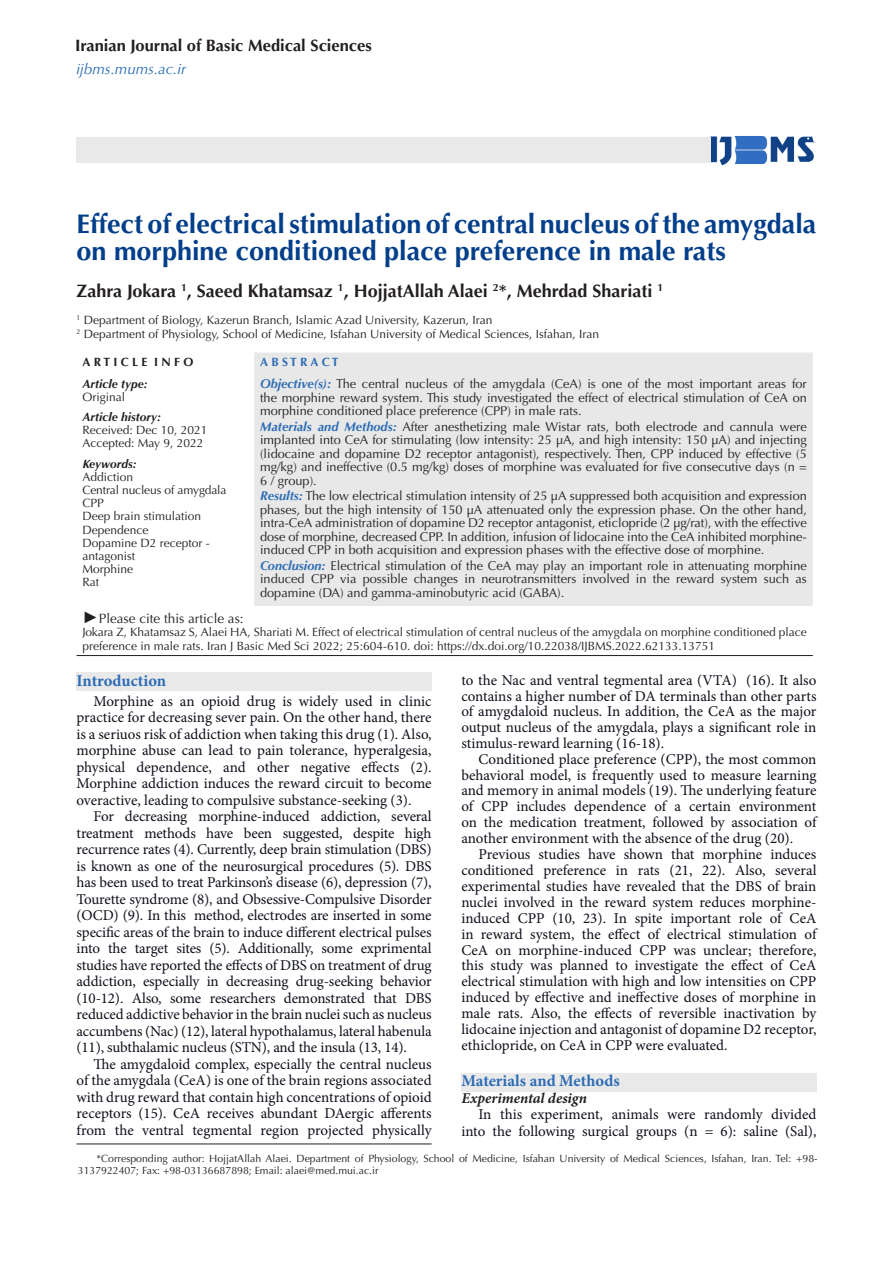
<style>
.page{position:relative;width:893px;height:1263px;background:#fff}
.page>*{position:absolute;margin:0;border:0;box-sizing:border-box;transform-origin:0 0}
.t1{font:700 27px/27px "Optima LT Std";color:#023e8a}
.t2{font:700 18px "Optima LT Std";color:#231f20}
.t3{font:700 16.5px "Optima LT Std";color:#231f20}
.t4{font:700 16.5px "Minion Pro";color:#2d6cb5}
.t5{font:15px/16.5px "Minion Pro";color:#0e101a;text-align:justify}
.t6{font:italic 700 15px "Minion Pro";color:#231f20}
.t7{font:italic 15px "Optima LT Std";color:#296db6}
.t8{font:13.5px "Optima LT Std";color:#231f20}
.t9{font:12.75px/13.5px "Optima LT Std";color:#231f20;text-align:justify}
.Body_Text{font:12px/13px "Optima LT Std";color:#231f20}
.t10{font:italic 700 12px "Optima LT Std";color:#231f20}
.t11{font:700 12px "Optima LT Std";color:#231f20}
.t12{font:700 12px "Optima LT Std";color:#2d6cb5}
.t13{font:10.5px/12.6px "Optima LT Std";color:#231f20}
.s1{font-weight:700;font-style:italic;color:#2d6cb5}
.s2{font-family:"Times New Roman";font-style:italic;font-size:16.5px}
.s3{font-style:italic}
</style>
<div class="page">
<hr style="left:77px;top:1144px;width:355px;height:1px;background:#231f20">
<div style="left:254px;top:352px;width:559px;height:254px;background:#e8e8e8"></div>
<hr style="left:77px;top:655px;width:158px;height:1px;background:#231f20">
<svg style="left:235px;top:655px;width:19px;height:1px"></svg>
<hr style="left:254px;top:655px;width:559px;height:1px;background:#231f20">
<div style="left:77px;top:672px;width:355px;height:19px;background:#e9e9e9"></div>
<img style="left:710px;top:136px;width:106px;height:30px">
<div style="left:77px;top:137px;width:634px;height:26px;background:#e9e9e9"></div>
<div style="left:461px;top:1073px;width:355px;height:18px;background:#e9e9e9"></div>
<p class="t3" style="left:75px;top:36px;width:298px">Iranian Journal of Basic Medical Sciences</p>
<p class="t7" style="left:77px;top:61px;width:111px">ijbms.mums.ac.ir</p>
<p class="t1" style="left:77px;top:211px;width:741px">Effect of electrical stimulation of central nucleus of the amygdala on morphine conditioned place preference in male rats</p>
<p class="t2" style="left:77px;top:281px;width:588px">Zahra Jokara <sup>1</sup>, Saeed Khatamsaz <sup>1</sup>, HojjatAllah Alaei <sup>2</sup>*, Mehrdad Shariati <sup>1</sup></p>
<p class="Body_Text" style="left:77px;top:314px;width:417px"><sup>1</sup> Department of Biology, Kazerun Branch, Islamic Azad University, Kazerun, Iran</p>
<p class="Body_Text" style="left:77px;top:327px;width:524px"><sup>2</sup> Department of Physiology, School of Medicine, Isfahan University of Medical Sciences, Isfahan, Iran</p>
<p class="t11" style="left:83px;top:355px;width:112px">A R T I C L E I N F O</p>
<p class="t12" style="left:260px;top:355px;width:80px">A B S T R A C T</p>
<p class="t10" style="left:83px;top:376px;width:67px">Article type:</p>
<p class="Body_Text" style="left:83px;top:390px;width:44px">Original</p>
<p class="t9" style="left:260px;top:377px;width:548px"><span class="s1">Objective(s):</span> The central nucleus of the amygdala (CeA) is one of the most important areas for the morphine reward system. This study investigated the effect of electrical stimulation of CeA on morphine conditioned place preference (CPP) in male rats.</p>
<p class="t9" style="left:260px;top:420px;width:548px"><span class="s1">Materials and Methods:</span> After anesthetizing male Wistar rats, both electrode and cannula were implanted into CeA for stimulating (low intensity: 25 μA, and high intensity: 150 μA) and injecting (lidocaine and dopamine D2 receptor antagonist), respectively. Then, CPP induced by effective (5 mg/kg) and ineffective (0.5 mg/kg) doses of morphine was evaluated for five consecutive days (n = 6 / group).</p>
<p class="t9" style="left:260px;top:489px;width:548px"><span class="s1">Results:</span> The low electrical stimulation intensity of 25 μA suppressed both acquisition and expression phases, but the high intensity of 150 µA attenuated only the expression phase. On the other hand, intra-CeA administration of dopamine D2 receptor antagonist, eticlopride (2 µg/rat), with the effective dose of morphine, decreased CPP. In addition, infusion of lidocaine into the CeA inhibited morphine&shy;induced CPP in both acquisition and expression phases with the effective dose of morphine.</p>
<p class="t9" style="left:260px;top:559px;width:548px"><span class="s1">Conclusion:</span> Electrical stimulation of the CeA may play an important role in attenuating morphine induced CPP via possible changes in neurotransmitters involved in the reward system such as dopamine (DA) and gamma-aminobutyric acid (GABA).</p>
<p class="t10" style="left:83px;top:410px;width:80px">Article history:</p>
<p class="Body_Text" style="left:83px;top:424px;width:127px">Received: Dec 10, 2021</p>
<p class="Body_Text" style="left:83px;top:437px;width:123px">Accepted: May 9, 2022</p>
<p class="t10" style="left:83px;top:457px;width:56px">Keywords:</p>
<p class="Body_Text" style="left:83px;top:471px;width:52px">Addiction</p>
<p class="Body_Text" style="left:83px;top:484px;width:145px">Central nucleus of amygdala</p>
<p class="Body_Text" style="left:83px;top:497px;width:23px">CPP</p>
<p class="Body_Text" style="left:83px;top:510px;width:120px">Deep brain stimulation</p>
<p class="Body_Text" style="left:83px;top:523px;width:68px">Dependence</p>
<p class="Body_Text" style="left:83px;top:536px;width:129px">Dopamine D2 receptor - antagonist</p>
<p class="Body_Text" style="left:83px;top:562px;width:52px">Morphine</p>
<p class="Body_Text" style="left:83px;top:575px;width:18px">Rat</p>
<p class="t8" style="left:83px;top:611px;width:163px"><span class="s2">►</span>Please cite this article as:</p>
<p class="Body_Text" style="left:83px;top:626px;width:726px">Jokara Z, Khatamsaz S, Alaei HA, Shariati M. Effect of electrical stimulation of central nucleus of the amygdala on morphine conditioned place preference in male rats. Iran J Basic Med Sci 2022; 25:604-610. doi: https://dx.doi.org/10.22038/IJBMS.2022.62133.13751</p>
<p class="t4" style="left:77px;top:669px;width:91px">Introduction</p>
<p class="t5" style="left:77px;top:693px;width:357px;text-indent:17px">Morphine as an opioid drug is widely used in clinic practice for decreasing sever pain. On the other hand, there is a seriuos risk of addiction when taking this drug (1). Also, morphine abuse can lead to pain tolerance, hyperalgesia, physical dependence, and other negative effects (2).<br>Morphine addiction induces the reward circuit to become overactive, leading to compulsive substance-seeking (3).</p>
<p class="t5" style="left:77px;top:808px;width:357px;text-indent:17px">For decreasing morphine-induced addiction, several treatment methods have been suggested, despite high recurrence rates (4). Currently, deep brain stimulation (DBS) is known as one of the neurosurgical procedures (5)<span class="s3">.</span> DBS has been used to treat Parkinson’s disease (6), depression (7), Tourette syndrome (8), and Obsessive-Compulsive Disorder (OCD) (9). In this method, electrodes are inserted in some specific areas of the brain to induce different electrical pulses into the target sites (5). Additionally, some exprimental studies have reported the effects of DBS on treatment of drug addiction, especially in decreasing drug-seeking behavior (10-12). Also, some researchers demonstrated that DBS reduced addictive behavior in the brain nuclei such as nucleus accumbens (Nac) (12), lateral hypothalamus, lateral habenula (11), subthalamic nucleus (STN), and the insula (13, 14).</p>
<p class="t5" style="left:77px;top:1056px;width:357px;text-indent:17px">The amygdaloid complex, especially the central nucleus of the amygdala (CeA) is one of the brain regions associated with drug reward that contain high concentrations of opioid receptors (15). CeA receives abundant DAergic afferents from the ventral tegmental region projected physically</p>
<p class="t5" style="left:461px;top:672px;width:357px;line-height:15.8px">to the Nac and ventral tegmental area (VTA) (16). It also contains a higher number of DA terminals than other parts of amygdaloid nucleus. In addition, the CeA as the major output nucleus of the amygdala, plays a significant role in stimulus-reward learning (16-18).</p>
<p class="t5" style="left:461px;top:751px;width:357px;line-height:15.9px;text-indent:17px">Conditioned place preference (CPP), the most common behavioral model, is frequently used to measure learning and memory in animal models (19). The underlying feature of CPP includes dependence of a certain environment on the medication treatment, followed by association of another environment with the absence of the drug (20).</p>
<p class="t5" style="left:461px;top:846px;width:357px;line-height:15.9px;text-indent:17px">Previous studies have shown that morphine induces conditioned preference in rats (21, 22). Also, several experimental studies have revealed that the DBS of brain nuclei involved in the reward system reduces morphine&shy;induced CPP (10, 23). In spite important role of CeA in reward system, the effect of electrical stimulation of CeA on morphine-induced CPP was unclear; therefore, this study was planned to investigate the effect of CeA electrical stimulation with high and low intensities on CPP induced by effective and ineffective doses of morphine in male rats. Also, the effects of reversible inactivation by lidocaine injection and antagonist of dopamine D2 receptor, ethiclopride, on CeA in CPP were evaluated.</p>
<p class="t4" style="left:461px;top:1069px;width:160px">Materials and Methods</p>
<p class="t6" style="left:461px;top:1087px;width:127px">Experimental design</p>
<p class="t5" style="left:461px;top:1106px;width:357px;text-align:right">In this experiment, animals were randomly divided into the following surgical groups (n = 6): saline (Sal),</p>
<p class="t13" style="left:78px;top:1152px;width:741px;text-indent:19px">*Corresponding author: HojjatAllah Alaei. Department of Physiology, School of Medicine, Isfahan University of Medical Sciences, Isfahan, Iran. Tel: +98-<br>3137922407; Fax: +98-03136687898; Email: alaei@med.mui.ac.ir</p>
</div>
